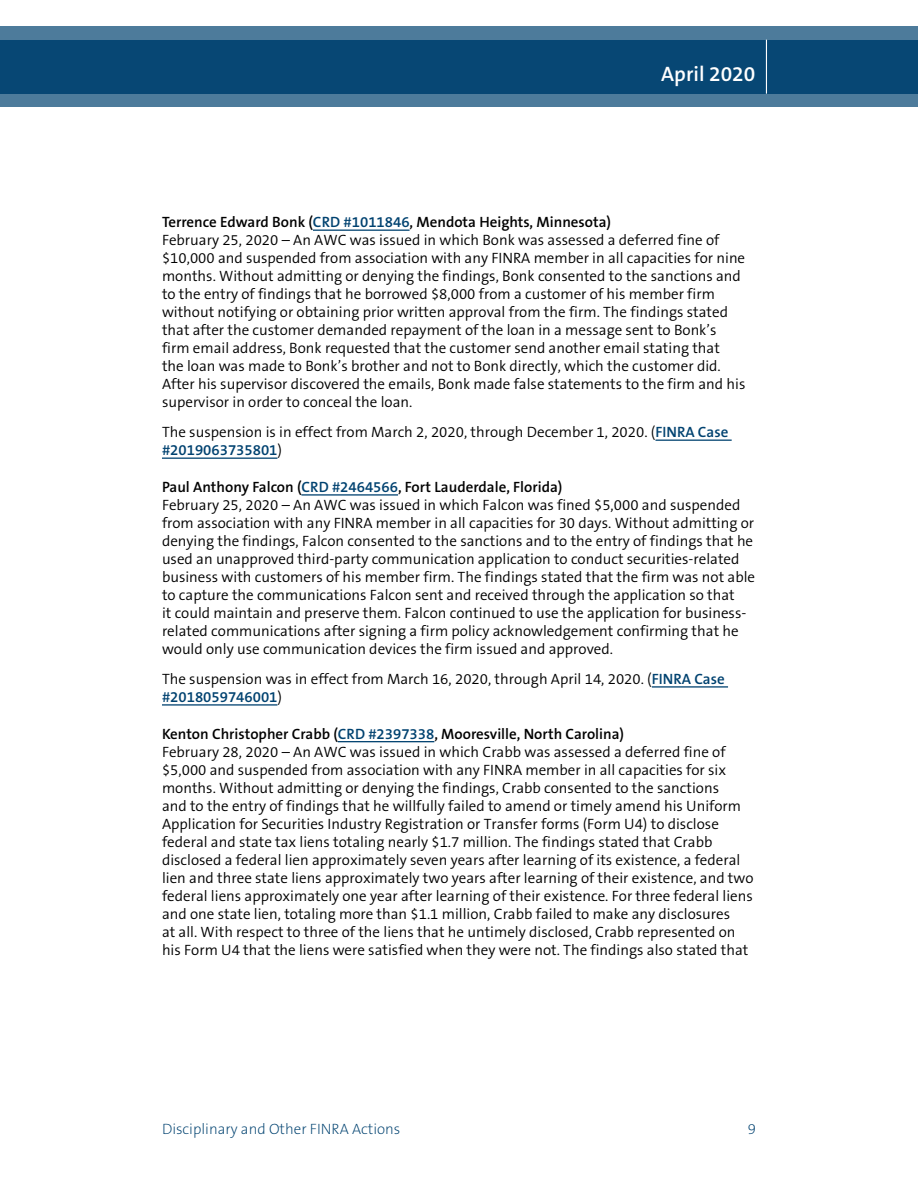
<style>
.page{position:relative;width:918px;height:1188px;background:#fff}
.page>*{position:absolute;margin:0;border:0;box-sizing:border-box;transform-origin:0 0}
.t1{font:600 21px "The Sans B6";color:#fff}
.t2{font:300 15px/18px "The Sans B4";color:#000}
.t3{font:600 15px "The Sans B6";color:#000}
.t4{font:200 15px "The Sans B2";color:#004270}
.t5{font:600 15px "The Sans B6";color:#004270}
.s1{color:#004270}
.s2{font-family:"The Sans B6";font-weight:600;color:#004270}
.s3{font-family:"The Sans B4";font-weight:300;color:#000}
</style>
<div class="page">
<svg style="left:0;top:26px;width:918px;height:81px;fill:#074774"></svg>
<hr style="left:766px;top:40px;width:1px;height:54px;background:#fff">
<hr style="left:313px;top:230px;width:97px;height:1px;background:#004270">
<hr style="left:655px;top:440px;width:77px;height:1px;background:#004270">
<hr style="left:162px;top:458px;width:115px;height:1px;background:#004270">
<hr style="left:301px;top:494px;width:97px;height:2px;background:#004270">
<hr style="left:652px;top:686px;width:76px;height:2px;background:#004270">
<hr style="left:162px;top:704px;width:115px;height:2px;background:#004270">
<hr style="left:338px;top:741px;width:96px;height:1px;background:#004270">
<h1 class="t1" style="left:661px;top:62px;width:96px">April 2020</h1>
<p class="t3" style="left:162px;top:214px;width:451px">Terrence Edward Bonk (<span class="s1">CRD #1011846</span>, Mendota Heights, Minnesota)</p>
<p class="t2" style="left:162px;top:231px;width:585px">February 25, 2020 – An AWC was issued in which Bonk was assessed a deferred fine of $10,000 and suspended from association with any FINRA member in all capacities for nine months. Without admitting or denying the findings, Bonk consented to the sanctions and to the entry of findings that he borrowed $8,000 from a customer of his member firm without notifying or obtaining prior written approval from the firm. The findings stated that after the customer demanded repayment of the loan in a message sent to Bonk’s firm email address, Bonk requested that the customer send another email stating that the loan was made to Bonk’s brother and not to Bonk directly, which the customer did.<br>After his supervisor discovered the emails, Bonk made false statements to the firm and his supervisor in order to conceal the loan.</p>
<p class="t2" style="left:162px;top:423px;width:568px">The suspension is in effect from March 2, 2020, through December 1, 2020. (<span class="s2">FINRA Case</span></p>
<p class="t5" style="left:162px;top:442px;width:122px">#2019063735801<span class="s3">)</span></p>
<p class="t3" style="left:162px;top:479px;width:402px">Paul Anthony Falcon (<span class="s1">CRD #2464566</span>, Fort Lauderdale, Florida)</p>
<p class="t2" style="left:162px;top:496px;width:595px">February 25, 2020 – An AWC was issued in which Falcon was fined $5,000 and suspended from association with any FINRA member in all capacities for 30 days. Without admitting or denying the findings, Falcon consented to the sanctions and to the entry of findings that he used an unapproved third-party communication application to conduct securities-related business with customers of his member firm. The findings stated that the firm was not able to capture the communications Falcon sent and received through the application so that<br>it could maintain and preserve them. Falcon continued to use the application for business&shy;related communications after signing a firm policy acknowledgement confirming that he would only use communication devices the firm issued and approved.</p>
<p class="t2" style="left:162px;top:670px;width:564px">The suspension was in effect from March 16, 2020, through April 14, 2020. (<span class="s2">FINRA Case</span></p>
<p class="t5" style="left:162px;top:689px;width:122px">#2018059746001<span class="s3">)</span></p>
<p class="t3" style="left:162px;top:725px;width:464px">Kenton Christopher Crabb (<span class="s1">CRD #2397338</span>, Mooresville, North Carolina)</p>
<p class="t2" style="left:162px;top:743px;width:593px">February 28, 2020 – An AWC was issued in which Crabb was assessed a deferred fine of $5,000 and suspended from association with any FINRA member in all capacities for six months. Without admitting or denying the findings, Crabb consented to the sanctions<br>and to the entry of findings that he willfully failed to amend or timely amend his Uniform Application for Securities Industry Registration or Transfer forms (Form U4) to disclose federal and state tax liens totaling nearly $1.7 million. The findings stated that Crabb disclosed a federal lien approximately seven years after learning of its existence, a federal lien and three state liens approximately two years after learning of their existence, and two federal liens approximately one year after learning of their existence. For three federal liens and one state lien, totaling more than $1.1 million, Crabb failed to make any disclosures<br>at all. With respect to three of the liens that he untimely disclosed, Crabb represented on his Form U4 that the liens were satisfied when they were not. The findings also stated that</p>
<p class="t4" style="left:162px;top:1121px;width:240px">Disciplinary and Other FINRA Actions</p>
<p class="t4" style="left:748px;top:1121px;width:10px">9</p>
</div>
